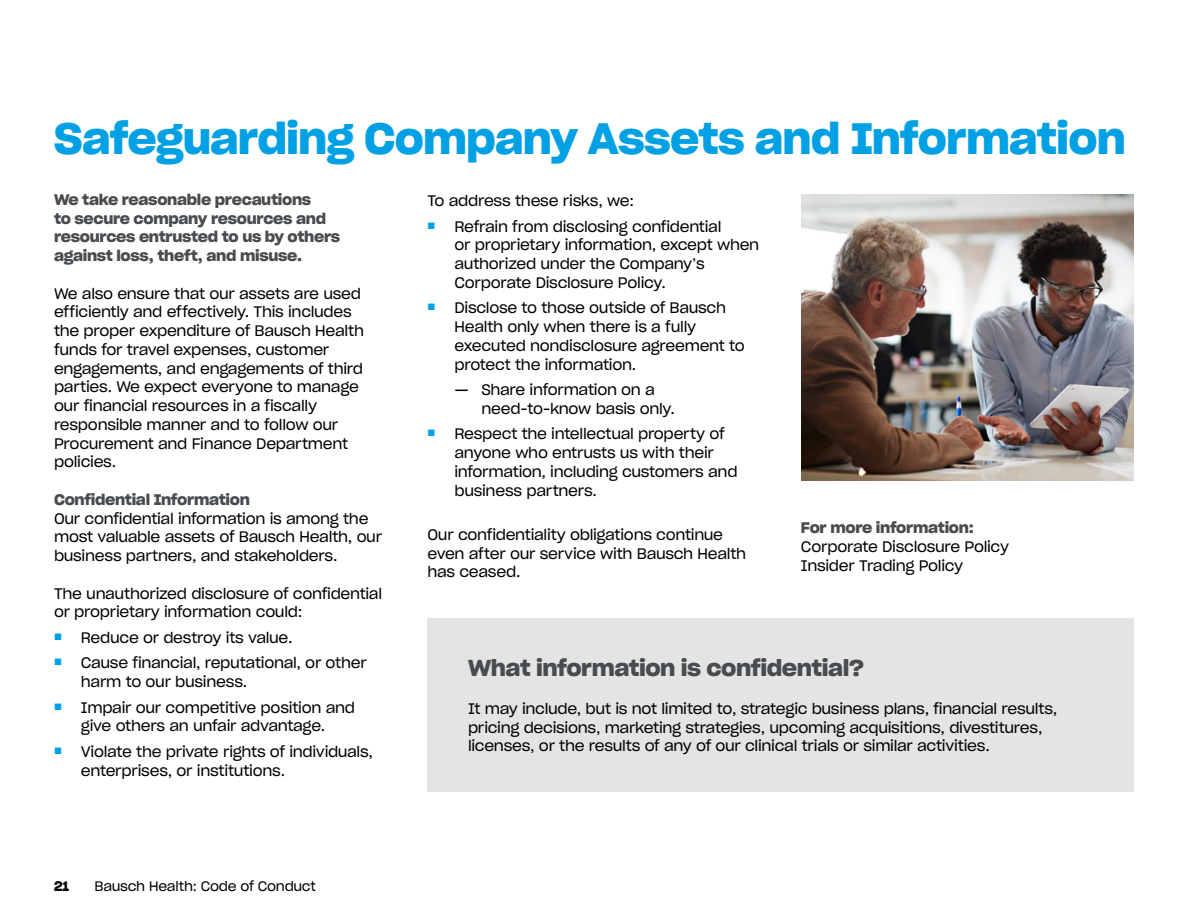
<style>
.page{position:relative;width:1188px;height:918px;background:#fff}
.page>*{position:absolute;margin:0;border:0;box-sizing:border-box;transform-origin:0 0}
.t1{font:42.9px "Sharp Grotesk Sm Bold 21";letter-spacing:-.02em;color:#00a1e4}
.t2{font:22.5px "Sharp Grotesk Sm Bold 21";letter-spacing:-.02em;color:#494c4f}
.t3{font:15px/18.8px "Sharp Grotesk Book 20";letter-spacing:-.02em;color:#000}
.t4{font:15px/18.8px "Sharp Grotesk Sm Bold 21";letter-spacing:-.02em;color:#494c4f}
.t5{font:13.5px "Sharp Grotesk Book 20";letter-spacing:-.02em;color:#000}
.t6{font:13.5px "Sharp Grotesk Sm Bold 20";color:#000}
</style>
<div class="page">
<div style="left:428px;top:618px;width:706px;height:174px;background:#e4e4e4"></div>
<img style="left:801px;top:194px;width:333px;height:287px">
<h1 class="t1" style="left:54px;top:103px;width:1073px">Safeguarding Company Assets and Information</h1>
<p class="t4" style="left:54px;top:189px;width:288px">We take reasonable precautions<br>to secure company resources and resources entrusted to us by others against loss, theft, and misuse.</p>
<p class="t3" style="left:54px;top:283px;width:312px">We also ensure that our assets are used efficiently and effectively. This includes the proper expenditure of Bausch Health funds for travel expenses, customer engagements, and engagements of third parties. We expect everyone to manage our financial resources in a fiscally responsible manner and to follow our Procurement and Finance Department policies.</p>
<p class="t4" style="left:54px;top:489px;width:197px">Confidential Information</p>
<p class="t3" style="left:54px;top:508px;width:330px">Our confidential information is among the most valuable assets of Bausch Health, our business partners, and stakeholders.</p>
<p class="t3" style="left:54px;top:583px;width:330px">The unauthorized disclosure of confidential or proprietary information could:</p>
<p class="t3" style="left:54px;top:627px;width:240px"><sup>■</sup> Reduce or destroy its value.</p>
<p class="t3" style="left:81px;top:653px;width:287px;text-indent:-27px"><sup>■</sup> Cause financial, reputational, or other harm to our business.</p>
<p class="t3" style="left:54px;top:697px;width:303px;text-align:center"><sup>■</sup> Impair our competitive position and give others an unfair advantage.</p>
<p class="t3" style="left:81px;top:741px;width:294px;text-indent:-27px"><sup>■</sup> Violate the private rights of individuals, enterprises, or institutions.</p>
<p class="t6" style="left:54px;top:875px;width:17px">21</p>
<p class="t5" style="left:94px;top:876px;width:223px">Bausch Health: Code of Conduct</p>
<p class="t3" style="left:427px;top:191px;width:208px">To address these risks, we:</p>
<p class="t3" style="left:454px;top:216px;width:306px;text-indent:-27px"><sup>■</sup> Refrain from disclosing confidential<br>or proprietary information, except when authorized under the Company’s Corporate Disclosure Policy.</p>
<p class="t3" style="left:454px;top:298px;width:292px;text-indent:-27px"><sup>■</sup> Disclose to those outside of Bausch Health only when there is a fully executed nondisclosure agreement to protect the information.</p>
<p class="t3" style="left:481px;top:380px;width:195px;text-indent:-27px">— Share information on a need-to-know basis only.</p>
<p class="t3" style="left:454px;top:424px;width:285px;text-indent:-27px"><sup>■</sup> Respect the intellectual property of anyone who entrusts us with their information, including customers and business partners.</p>
<p class="t3" style="left:427px;top:524px;width:320px">Our confidentiality obligations continue even after our service with Bausch Health has ceased.</p>
<p class="t4" style="left:801px;top:517px;width:174px">For more information:</p>
<p class="t3" style="left:801px;top:536px;width:210px">Corporate Disclosure Policy<br>Insider Trading Policy</p>
<h2 class="t2" style="left:468px;top:650px;width:398px">What information is confidential?</h2>
<p class="t3" style="left:468px;top:698px;width:591px">It may include, but is not limited to, strategic business plans, financial results, pricing decisions, marketing strategies, upcoming acquisitions, divestitures, licenses, or the results of any of our clinical trials or similar activities.</p>
</div>
